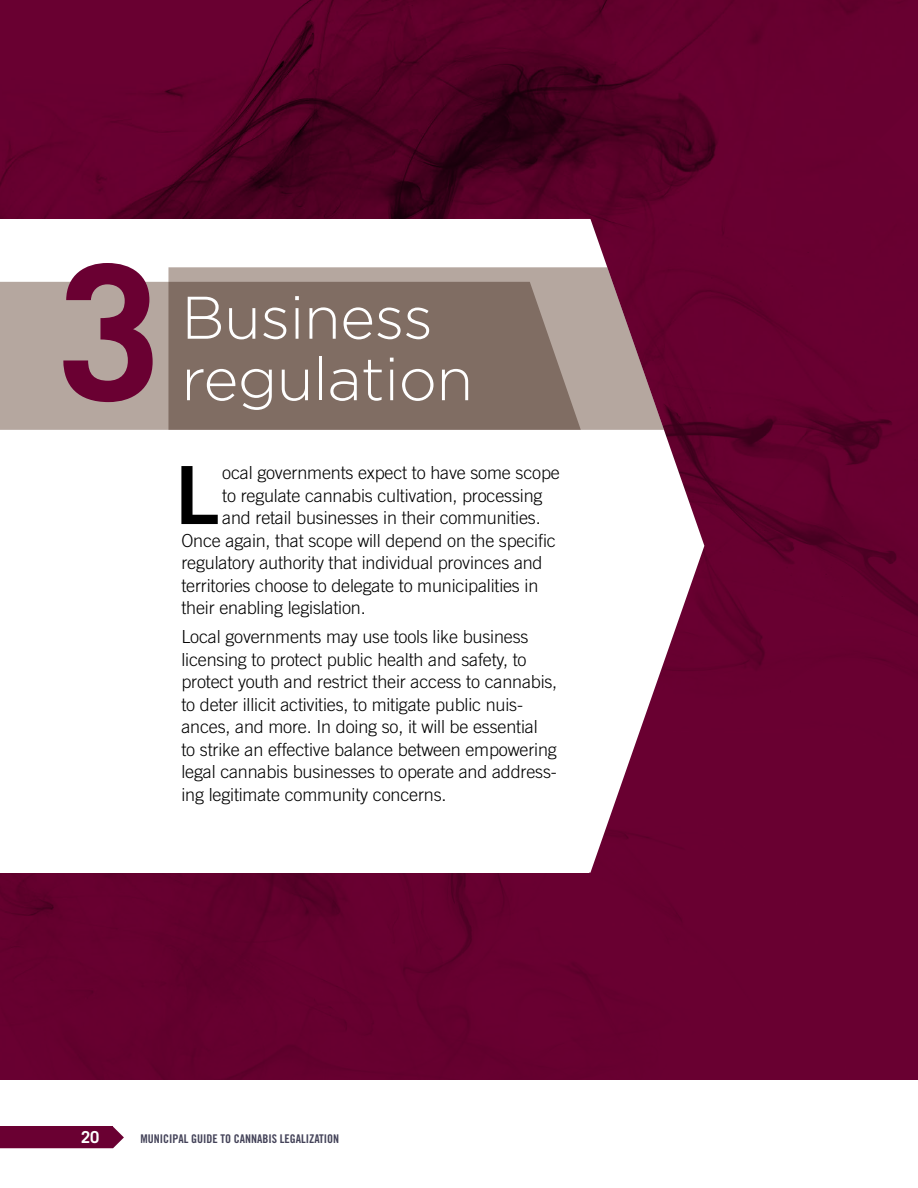
<style>
.page{position:relative;width:918px;height:1188px;background:#fff}
.page>*{position:absolute;margin:0;border:0;box-sizing:border-box;transform-origin:0 0}
.t1{font:700 187.5px "Trade Gothic LT Std";color:#6a0032}
.Intro_para{font:80.4px "Trade Gothic LT Std Bd 2";color:#000}
.t2{font:300 60px/61.5px "Gotham";letter-spacing:-.01em;color:#fff}
.Intro{font:300 18px/22.5px "Trade Gothic LT Std";letter-spacing:-.01em;color:#000}
.Intro_para-2{font:300 18px "Trade Gothic LT Std";letter-spacing:-.01em;color:#000}
.t3{font:700 16.5px "Trade Gothic LT Std";color:#fff}
.t4{font:12px "Trade Gothic LT Std Bd Cn 20";color:#444359}
</style>
<div class="page">
<svg style="left:113px;top:1127px;width:11px;height:21px"></svg>
<div style="left:0;top:1127px;width:113px;height:21px;background:#6a0032"></div>
<img style="left:0;top:0;width:918px;height:1080px">
<svg style="left:589px;top:219px;width:115px;height:654px"></svg>
<div style="left:0;top:219px;width:589px;height:654px;background:#fff"></div>
<svg style="left:168px;top:267px;width:496px;height:163px;fill:#b5a79f"></svg>
<svg style="left:0;top:282px;width:581px;height:148px;fill:#806d63"></svg>
<div style="left:875px;top:100px;width:43px;height:86px;background:#690031"></div>
<h1 class="t1" style="left:57px;top:218px;width:106px">3</h1>
<h2 class="t2" style="left:181px;top:285px;width:293px">Business regulation</h2>
<p class="Intro_para" style="left:175px;top:445px;width:46px">L</p>
<p class="Intro_para-2" style="left:222px;top:462px;width:339px">ocal governments expect to have some scope</p>
<p class="Intro_para-2" style="left:222px;top:484px;width:322px">to regulate cannabis cultivation, processing</p>
<p class="Intro_para-2" style="left:222px;top:507px;width:320px">and retail businesses in their communities.</p>
<p class="Intro_para-2" style="left:181px;top:529px;width:376px">Once again, that scope will depend on the specific</p>
<p class="Intro_para-2" style="left:181px;top:552px;width:363px">regulatory authority that individual provinces and</p>
<p class="Intro_para-2" style="left:181px;top:574px;width:359px">territories choose to delegate to municipalities in</p>
<p class="Intro_para-2" style="left:181px;top:597px;width:186px">their enabling legislation.</p>
<p class="Intro" style="left:181px;top:625px;width:377px">Local governments may use tools like business licensing to protect public health and safety, to protect youth and restrict their access to cannabis, to deter illicit activities, to mitigate public nuis&shy;ances, and more. In doing so, it will be essential<br>to strike an effective balance between empowering legal cannabis businesses to operate and address&shy;ing legitimate community concerns.</p>
<p class="t3" style="left:81px;top:1127px;width:20px">20</p>
<p class="t4" style="left:140px;top:1131px;width:200px">MUNICIPAL GUIDE TO CANNABIS LEGALIZATION</p>
</div>
